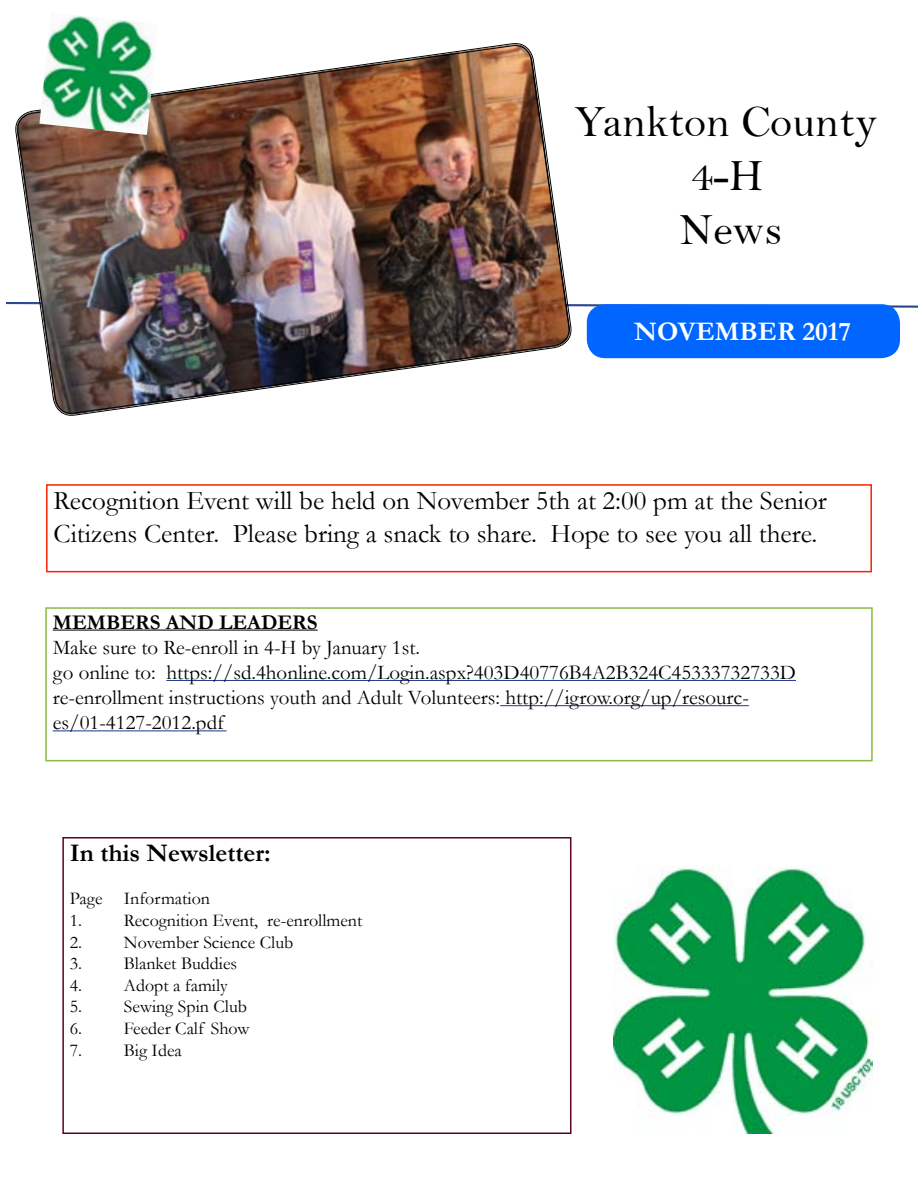
<style>
.page{position:relative;width:918px;height:1188px;background:#fff}
.page>*{position:absolute;margin:0;border:0;box-sizing:border-box;transform-origin:0 0}
.t1{font:45px/54px "Bell";color:#000;text-align:center}
.t2{font:27px/32.4px "Garamond";color:#000}
.t3{font:700 27px "Garamond";color:#fff}
.t4{font:700 25.5px "Garamond";color:#000}
.t5{font:21px/25.2px "Garamond";color:#000}
.t6{font:700 21px "Garamond";color:#000}
.t7{font:18px "Garamond";color:#000}
</style>
<div class="page">
<svg style="left:6px;top:302px;width:912px;height:6px"></svg>
<div style="left:588px;top:305px;width:311px;height:52px;background:#06f;border-radius:18px"></div>
<div style="left:587px;top:304px;width:313px;height:54px;border:2px solid #06f;border-radius:18px"></div>
<div style="left:62px;top:837px;width:509px;height:297px;border:2px solid #5d0025"></div>
<img style="left:16px;top:43px;width:555px;height:372px">
<img style="left:39px;top:15px;width:120px;height:120px">
<img style="left:613px;top:866px;width:260px;height:268px">
<div style="left:46px;top:484px;width:826px;height:88px;border:2px solid #f42500"></div>
<hr style="left:53px;top:630px;width:265px;height:1px;background:#000">
<hr style="left:166px;top:680px;width:630px;height:1px;background:#25408f">
<hr style="left:500px;top:705px;width:249px;height:1px;background:#25408f">
<hr style="left:53px;top:730px;width:174px;height:1px;background:#25408f">
<div style="left:45px;top:607px;width:828px;height:154px;border:2px solid #89bc40"></div>
<h1 class="t1" style="left:574px;top:94px;width:304px">Yankton County<br>4-H<br>News</h1>
<p class="t3" style="left:634px;top:313px;width:218px">NOVEMBER 2017</p>
<p class="t2" style="left:54px;top:484px;width:775px">Recognition Event will be held on November 5th at 2:00 pm at the Senior<br>Citizens Center. Please bring a snack to share. Hope to see you all there.</p>
<p class="t6" style="left:53px;top:608px;width:266px">MEMBERS AND LEADERS</p>
<p class="t5" style="left:53px;top:634px;width:745px">Make sure to Re-enroll in 4-H by January 1st.<br>go online to: https://sd.4honline.com/Login.aspx?403D40776B4A2B324C45333732733D re-enrollment instructions youth and Adult Volunteers: http://igrow.org/up/resourc&shy;es/01-4127-2012.pdf</p>
<p class="t4" style="left:70px;top:836px;width:203px">IN THIS NEWSLETTER:</p>
<p class="t7" style="left:70px;top:887px;width:142px">Page Information</p>
<p class="t7" style="left:70px;top:908px;width:294px">1. Recognition Event, re-enrollment</p>
<p class="t7" style="left:70px;top:930px;width:225px">2. November Science Club</p>
<p class="t7" style="left:70px;top:951px;width:169px">3. Blanket Buddies</p>
<p class="t7" style="left:70px;top:973px;width:159px">4. Adopt a family</p>
<p class="t7" style="left:70px;top:995px;width:179px">5. Sewing Spin Club</p>
<p class="t7" style="left:70px;top:1016px;width:181px">6. Feeder Calf Show</p>
<p class="t7" style="left:70px;top:1038px;width:113px">7. Big Idea</p>
</div>
